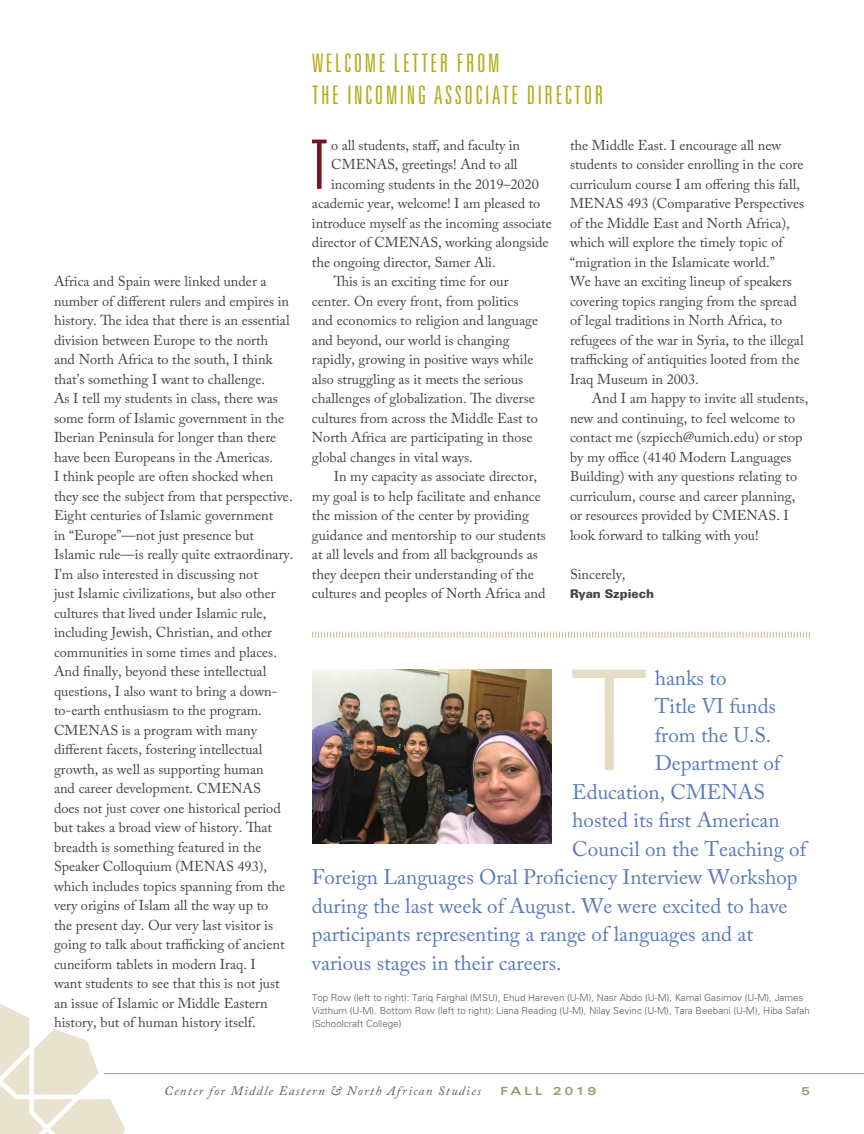
<style>
.page{position:relative;width:864px;height:1134px;background:#fff}
.page>*{position:absolute;margin:0;border:0;box-sizing:border-box;transform-origin:0 0}
.t1{font:300 139.35px "Univers LT Std";color:#e4dcc5}
.t2{font:300 ultra-condensed 68.25px "Univers LT Std";color:#7a131c}
.t3{font:300 ultra-condensed 25.5px/31.5px "Univers LT Std";letter-spacing:.1em;color:#b3ac17}
.t4{font:21px "Adobe Caslon Pro";color:#587abc}
.t5{font:14.25px/19.5px "Adobe Caslon Pro";color:#4a423f}
.t6{font:italic 12.9px "Adobe Caslon Pro";letter-spacing:.105em;color:#655b52}
.t7{font:900 12px "Univers LT Std";letter-spacing:-.01em;color:#4a423f}
.t8{font:700 expanded 11.4px "Univers LT Std";letter-spacing:.27em;color:#9b9a6d}
.t9{font:300 9.75px/12.8px "Univers LT Std";color:#655b52}
</style>
<div class="page">
<hr style="left:0;top:1073px;width:864px;height:1px;background:#989c97">
<svg style="left:0;top:1004px;width:133px;height:130px"></svg>
<img style="left:312px;top:669px;width:240px;height:174px">
<svg style="left:312px;top:632px;width:498px;height:6px"></svg>
<p class="t5" style="left:54px;top:272px;width:241px">Africa and Spain were linked under a number of different rulers and empires in history. The idea that there is an essential division between Europe to the north<br>and North Africa to the south, I think that’s something I want to challenge.<br>As I tell my students in class, there was some form of Islamic government in the Iberian Peninsula for longer than there have been Europeans in the Americas.<br>I think people are often shocked when they see the subject from that perspective.<br>Eight centuries of Islamic government<br>in “Europe”—not just presence but Islamic rule—is really quite extraordinary.<br>I’m also interested in discussing not<br>just Islamic civilizations, but also other cultures that lived under Islamic rule, including Jewish, Christian, and other communities in some times and places.<br>And finally, beyond these intellectual questions, I also want to bring a down&shy;to-earth enthusiasm to the program.<br>CMENAS is a program with many different facets, fostering intellectual growth, as well as supporting human<br>and career development. CMENAS<br>does not just cover one historical period but takes a broad view of history. That breadth is something featured in the Speaker Colloquium (MENAS 493), which includes topics spanning from the very origins of Islam all the way up to<br>the present day. Our very last visitor is going to talk about trafficking of ancient cuneiform tablets in modern Iraq. I<br>want students to see that this is not just an issue of Islamic or Middle Eastern history, but of human history itself.</p>
<h3 class="t3" style="left:312px;top:48px;width:293px">WELCOME LETTER FROM<br>THE INCOMING ASSOCIATE DIRECTOR</h3>
<p class="t5" style="left:570px;top:135px;width:236px">the Middle East. I encourage all new students to consider enrolling in the core curriculum course I am offering this fall, MENAS 493 (Comparative Perspectives of the Middle East and North Africa), which will explore the timely topic of “migration in the Islamicate world.”<br>We have an exciting lineup of speakers covering topics ranging from the spread of legal traditions in North Africa, to refugees of the war in Syria, to the illegal trafficking of antiquities looted from the Iraq Museum in 2003.</p>
<p class="t5" style="left:570px;top:389px;width:240px;text-indent:22px">And I am happy to invite all students, new and continuing, to feel welcome to contact me (szpiech@umich.edu) or stop by my office (4140 Modern Languages Building) with any questions relating to curriculum, course and career planning, or resources provided by CMENAS. I look forward to talking with you!</p>
<p class="t5" style="left:570px;top:564px;width:57px">Sincerely,</p>
<p class="t7" style="left:570px;top:587px;width:86px">Ryan Szpiech</p>
<h2 class="t2" style="left:310px;top:129px;width:19px">T</h2>
<p class="t5" style="left:331px;top:135px;width:190px">o all students, staff, and faculty in</p>
<p class="t5" style="left:331px;top:155px;width:188px">CMENAS, greetings! And to all</p>
<p class="t5" style="left:331px;top:174px;width:209px">incoming students in the 2019–2020</p>
<p class="t5" style="left:312px;top:194px;width:230px">academic year, welcome! I am pleased to</p>
<p class="t5" style="left:312px;top:213px;width:241px">introduce myself as the incoming associate</p>
<p class="t5" style="left:312px;top:233px;width:238px">director of CMENAS, working alongside</p>
<p class="t5" style="left:312px;top:252px;width:185px">the ongoing director, Samer Ali.</p>
<p class="t5" style="left:334px;top:272px;width:176px">This is an exciting time for our</p>
<p class="t5" style="left:312px;top:291px;width:208px">center. On every front, from politics</p>
<p class="t5" style="left:312px;top:311px;width:228px">and economics to religion and language</p>
<p class="t5" style="left:312px;top:330px;width:199px">and beyond, our world is changing</p>
<p class="t5" style="left:312px;top:350px;width:223px">rapidly, growing in positive ways while</p>
<p class="t5" style="left:312px;top:369px;width:213px">also struggling as it meets the serious</p>
<p class="t5" style="left:312px;top:389px;width:224px">challenges of globalization. The diverse</p>
<p class="t5" style="left:312px;top:408px;width:227px">cultures from across the Middle East to</p>
<p class="t5" style="left:312px;top:428px;width:222px">North Africa are participating in those</p>
<p class="t5" style="left:312px;top:447px;width:162px">global changes in vital ways.</p>
<p class="t5" style="left:334px;top:467px;width:205px">In my capacity as associate director,</p>
<p class="t5" style="left:312px;top:486px;width:230px">my goal is to help facilitate and enhance</p>
<p class="t5" style="left:312px;top:506px;width:219px">the mission of the center by providing</p>
<p class="t5" style="left:312px;top:525px;width:235px">guidance and mentorship to our students</p>
<p class="t5" style="left:312px;top:545px;width:227px">at all levels and from all backgrounds as</p>
<p class="t5" style="left:312px;top:564px;width:224px">they deepen their understanding of the</p>
<p class="t5" style="left:312px;top:584px;width:235px">cultures and peoples of North Africa and</p>
<h1 class="t1" style="left:570px;top:637px;width:79px">T</h1>
<h3 class="t4" style="left:655px;top:665px;width:73px">hanks to</h3>
<h3 class="t4" style="left:655px;top:694px;width:123px">Title VI funds</h3>
<h3 class="t4" style="left:655px;top:722px;width:118px">from the U.S.</h3>
<h3 class="t4" style="left:655px;top:751px;width:127px">Department of</h3>
<h3 class="t4" style="left:572px;top:779px;width:194px">Education, CMENAS</h3>
<h3 class="t4" style="left:572px;top:808px;width:209px">hosted its first American</h3>
<h3 class="t4" style="left:572px;top:836px;width:236px">Council on the Teaching of</h3>
<h3 class="t4" style="left:312px;top:865px;width:487px">Foreign Languages Oral Proficiency Interview Workshop</h3>
<h3 class="t4" style="left:312px;top:893px;width:477px">during the last week of August. We were excited to have</h3>
<h3 class="t4" style="left:312px;top:922px;width:443px">participants representing a range of languages and at</h3>
<h3 class="t4" style="left:312px;top:950px;width:251px">various stages in their careers.</h3>
<p class="t9" style="left:312px;top:992px;width:499px">Top Row (left to right): Tariq Farghal (MSU), Ehud Hareven (U-M), Nasr Abdo (U-M), Kamal Gasimov (U-M), James<br>Vizthum (U-M). Bottom Row (left to right): Liana Reading (U-M), Nilay Sevinc (U-M), Tara Beebani (U-M), Hiba Safah (Schoolcraft College)</p>
<p class="t6" style="left:164px;top:1083px;width:318px">Center for Middle Eastern &amp; North African Studies</p>
<p class="t8" style="left:500px;top:1085px;width:97px">FALL 2019</p>
<p class="t8" style="left:802px;top:1085px;width:10px">5</p>
</div>
